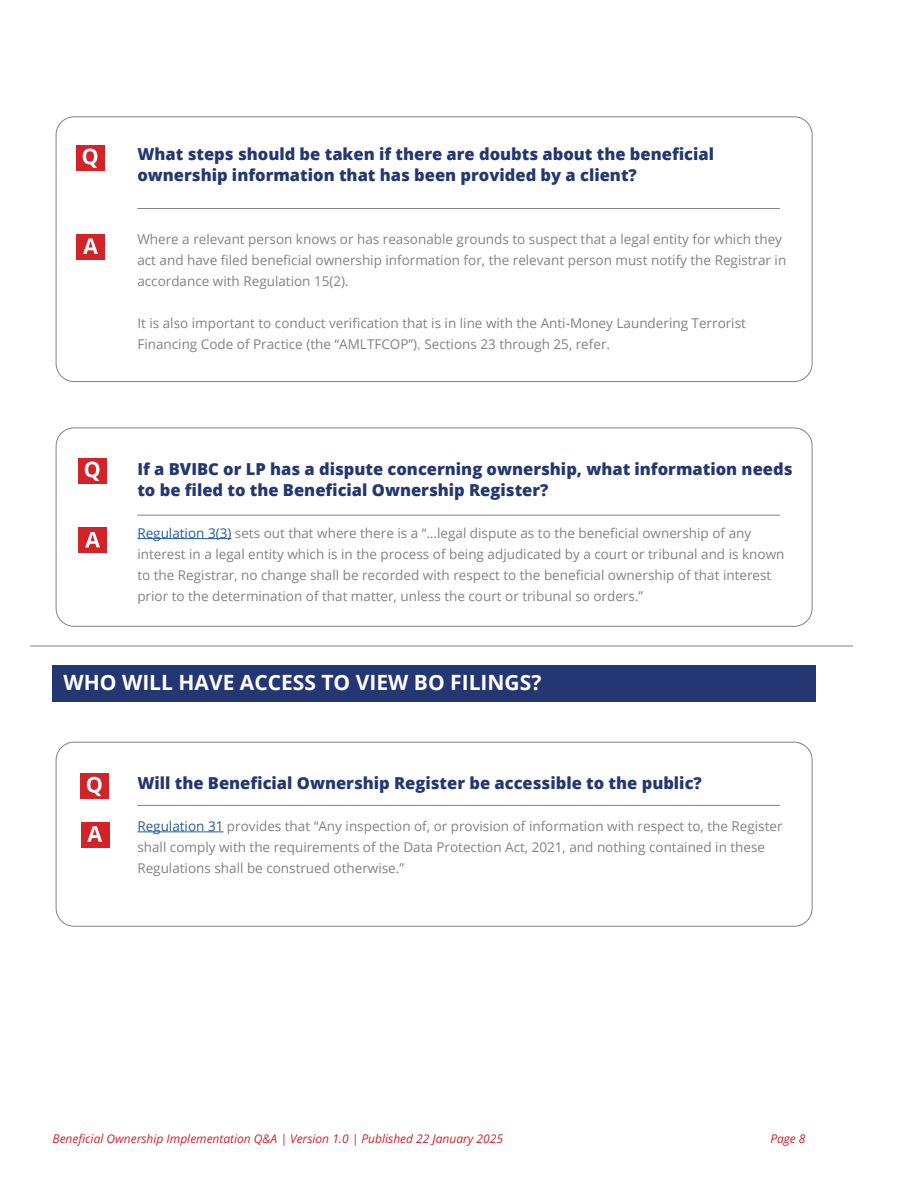
<style>
.page{position:relative;width:918px;height:1188px;background:#fff}
.page>*{position:absolute;margin:0;border:0;box-sizing:border-box;transform-origin:0 0}
.t1{font:700 21px "Open Sans";color:#fff}
.t2{font:800 16.5px/21px "Open Sans";color:#233871}
.t3{font:13.5px/21px "Open Sans";color:#808285}
.t4{font:italic 12px "Open Sans";color:#d2232a}
.s1{color:#215e9e}
</style>
<div class="page">
<div style="left:56px;top:428px;width:756px;height:199px;border:1px solid #808285;border-radius:18px"></div>
<hr style="left:137px;top:208px;width:643px;height:1px;background:#808285">
<hr style="left:137px;top:538px;width:94px;height:1px;background:#215e9e">
<hr style="left:137px;top:515px;width:643px;height:1px;background:#808285">
<hr style="left:137px;top:832px;width:86px;height:1px;background:#215e9e">
<div style="left:56px;top:742px;width:756px;height:185px;border:1px solid #808285;border-radius:18px"></div>
<hr style="left:137px;top:805px;width:643px;height:1px;background:#808285">
<div style="left:52px;top:665px;width:764px;height:37px;background:#243772"></div>
<div style="left:76px;top:145px;width:29px;height:26px;background:#d2232a"></div>
<svg style="left:83px;top:149px;width:14px;height:19px"></svg>
<div style="left:76px;top:234px;width:29px;height:26px;background:#d2232a"></div>
<svg style="left:83px;top:238px;width:15px;height:16px"></svg>
<div style="left:78px;top:458px;width:29px;height:26px;background:#d2232a"></div>
<svg style="left:85px;top:462px;width:14px;height:19px"></svg>
<div style="left:78px;top:527px;width:29px;height:26px;background:#d2232a"></div>
<svg style="left:85px;top:532px;width:15px;height:15px"></svg>
<div style="left:80px;top:773px;width:29px;height:26px;background:#d2232a"></div>
<svg style="left:87px;top:777px;width:15px;height:19px"></svg>
<div style="left:81px;top:822px;width:29px;height:26px;background:#d2232a"></div>
<svg style="left:87px;top:826px;width:15px;height:16px"></svg>
<hr style="left:30px;top:646px;width:823px;height:1px;background:#818285">
<p class="t2" style="left:137px;top:143px;width:578px">What steps should be taken if there are doubts about the beneficial ownership information that has been provided by a client?</p>
<p class="t3" style="left:137px;top:229px;width:650px">Where a relevant person knows or has reasonable grounds to suspect that a legal entity for which they act and have filed beneficial ownership information for, the relevant person must notify the Registrar in accordance with Regulation 15(2).</p>
<p class="t3" style="left:137px;top:313px;width:610px">It is also important to conduct verification that is in line with the Anti-Money Laundering Terrorist<br>Financing Code of Practice (the “AMLTFCOP”). Sections 23 through 25, refer.</p>
<p class="t2" style="left:137px;top:457px;width:657px">If a BVIBC or LP has a dispute concerning ownership, what information needs to be filed to the Beneficial Ownership Register?</p>
<p class="t3" style="left:137px;top:522px;width:649px"><span class="s1">Regulation 3(3)</span> sets out that where there is a “…legal dispute as to the beneficial ownership of any interest in a legal entity which is in the process of being adjudicated by a court or tribunal and is known to the Registrar, no change shall be recorded with respect to the beneficial ownership of that interest prior to the determination of that matter, unless the court or tribunal so orders.”</p>
<h1 class="t1" style="left:63px;top:668px;width:479px">WHO WILL HAVE ACCESS TO VIEW BO FILINGS?</h1>
<p class="t2" style="left:137px;top:771px;width:566px">Will the Beneficial Ownership Register be accessible to the public?</p>
<p class="t3" style="left:137px;top:815px;width:647px"><span class="s1">Regulation 31</span> provides that “Any inspection of, or provision of information with respect to, the Register shall comply with the requirements of the Data Protection Act, 2021, and nothing contained in these<br>Regulations shall be construed otherwise.”</p>
<p class="t4" style="left:52px;top:1131px;width:452px">Beneficial Ownership Implementation Q&amp;A | Version 1.0 | Published 22 January 2025</p>
<p class="t4" style="left:770px;top:1131px;width:37px">Page 8</p>
</div>
